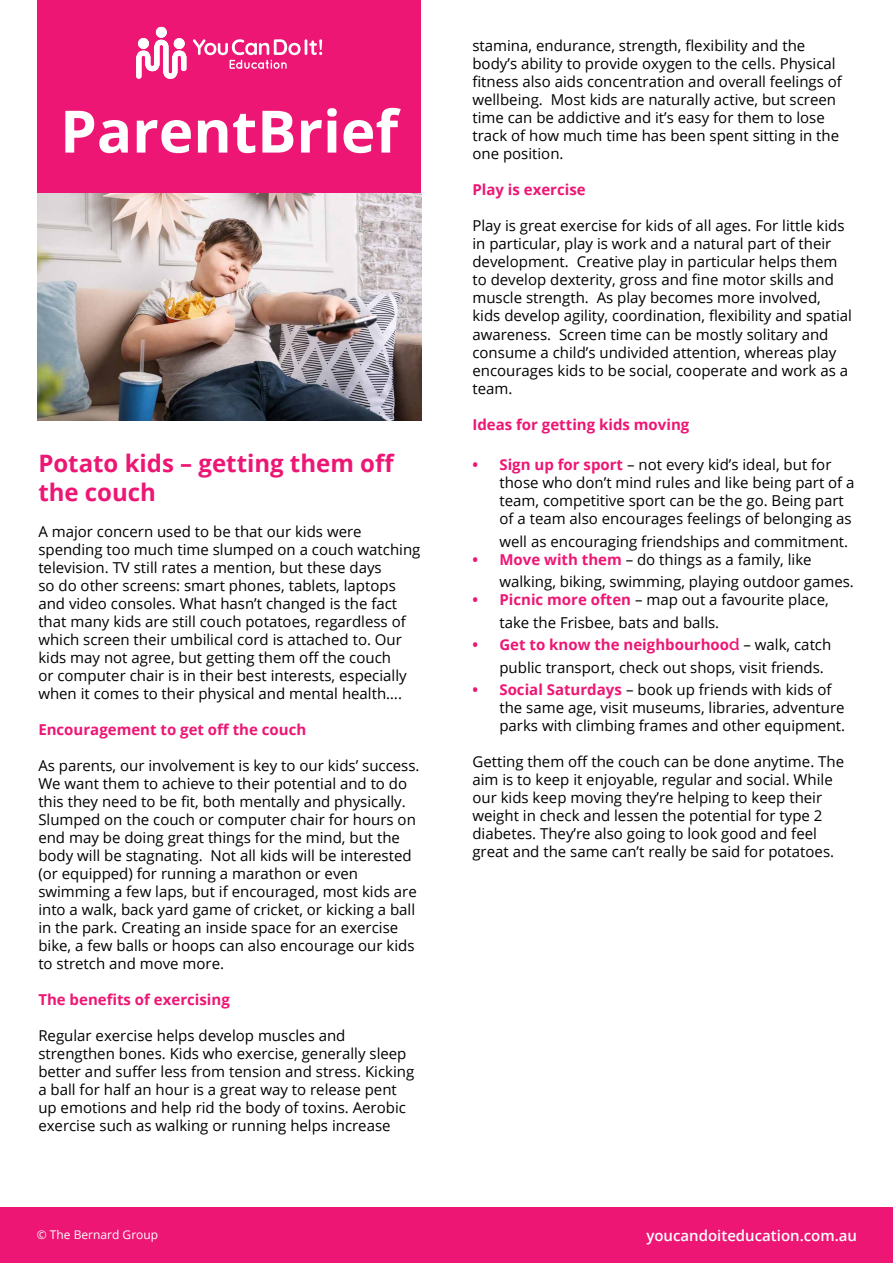
<style>
.page{position:relative;width:893px;height:1263px;background:#fff}
.page>*{position:absolute;margin:0;border:0;box-sizing:border-box;transform-origin:0 0}
.t1{font:700 58.5px "Open Sans";color:#fff}
.t2{font:700 24px/28.8px "Open Sans";color:#ed1674}
.t3{font:15px/18px "Open Sans";color:#000}
.t4{font:700 15px "Open Sans";color:#ed1674}
.t5{font:600 15px "Open Sans";color:#fff}
.t6{font:12px "Open Sans";color:#fff}
.s1{font-weight:700;color:#ed1674}
.s2{font-family:"Raleway";font-weight:600;font-size:16.5px;color:#ed1674}
</style>
<div class="page">
<div style="left:0;top:1208px;width:893px;height:55px;background:#ed1674"></div>
<div style="left:37px;top:0;width:384px;height:193px;background:#ed1674"></div>
<svg style="left:136px;top:27px;width:50px;height:52px"></svg>
<svg style="left:193px;top:39px;width:129px;height:30px"></svg>
<img style="left:37px;top:193px;width:384px;height:228px">
<h1 class="t1" style="left:60px;top:90px;width:339px">ParentBrief</h1>
<h2 class="t2" style="left:38px;top:448px;width:358px">Potato kids – getting them off the couch</h2>
<p class="t3" style="left:38px;top:522px;width:384px">A major concern used to be that our kids were spending too much time slumped on a couch watching television. TV still rates a mention, but these days<br>so do other screens: smart phones, tablets, laptops and video consoles. What hasn’t changed is the fact that many kids are still couch potatoes, regardless of which screen their umbilical cord is attached to. Our kids may not agree, but getting them off the couch<br>or computer chair is in their best interests, especially when it comes to their physical and mental health….</p>
<p class="t4" style="left:38px;top:719px;width:269px">Encouragement to get off the couch</p>
<p class="t3" style="left:38px;top:756px;width:383px">As parents, our involvement is key to our kids’ success.<br>We want them to achieve to their potential and to do this they need to be fit, both mentally and physically.<br>Slumped on the couch or computer chair for hours on end may be doing great things for the mind, but the body will be stagnating. Not all kids will be interested (or equipped) for running a marathon or even swimming a few laps, but if encouraged, most kids are into a walk, back yard game of cricket, or kicking a ball in the park. Creating an inside space for an exercise bike, a few balls or hoops can also encourage our kids to stretch and move more.</p>
<p class="t4" style="left:38px;top:989px;width:193px">The benefits of exercising</p>
<p class="t3" style="left:38px;top:1026px;width:377px">Regular exercise helps develop muscles and strengthen bones. Kids who exercise, generally sleep better and suffer less from tension and stress. Kicking a ball for half an hour is a great way to release pent up emotions and help rid the body of toxins. Aerobic exercise such as walking or running helps increase</p>
<p class="t3" style="left:472px;top:37px;width:371px">stamina, endurance, strength, flexibility and the body’s ability to provide oxygen to the cells. Physical fitness also aids concentration and overall feelings of wellbeing. Most kids are naturally active, but screen time can be addictive and it’s easy for them to lose track of how much time has been spent sitting in the one position.</p>
<p class="t4" style="left:472px;top:179px;width:115px">Play is exercise</p>
<p class="t3" style="left:472px;top:217px;width:381px">Play is great exercise for kids of all ages. For little kids in particular, play is work and a natural part of their development. Creative play in particular helps them to develop dexterity, gross and fine motor skills and muscle strength. As play becomes more involved, kids develop agility, coordination, flexibility and spatial awareness. Screen time can be mostly solitary and consume a child’s undivided attention, whereas play encourages kids to be social, cooperate and work as a team.</p>
<p class="t4" style="left:472px;top:413px;width:218px">Ideas for getting kids moving</p>
<p class="t3" style="left:499px;top:455px;width:357px;text-indent:-27px"><span class="s1">• Sign up for sport</span> – not every kid’s ideal, but for those who don’t mind rules and like being part of a team, competitive sport can be the go. Being part of a team also encourages feelings of belonging as</p>
<p class="t3" style="left:499px;top:532px;width:350px">well as encouraging friendships and commitment.</p>
<p class="t3" style="left:499px;top:547px;width:356px;line-height:22.5px;text-indent:-27px"><span class="s1">• Move with them</span> – do things as a family, like walking, biking, swimming, playing outdoor games.</p>
<p class="t3" style="left:499px;top:588px;width:331px;line-height:22.5px;text-indent:-27px"><span class="s1">• Picnic more often</span> – map out a favourite place, take the Frisbee, bats and balls.</p>
<p class="t3" style="left:499px;top:633px;width:333px;line-height:22.5px;text-indent:-27px"><span class="s1">• Get to know the neighbourhoo</span><span class="s2">d</span> – walk, catch public transport, check out shops, visit friends.</p>
<p class="t3" style="left:499px;top:680px;width:347px;text-indent:-27px"><span class="s1">• Social Saturdays</span> – book up friends with kids of the same age, visit museums, libraries, adventure parks with climbing frames and other equipment.</p>
<p class="t3" style="left:472px;top:752px;width:373px">Getting them off the couch can be done anytime. The aim is to keep it enjoyable, regular and social. While our kids keep moving they’re helping to keep their weight in check and lessen the potential for type 2 diabetes. They’re also going to look good and feel great and the same can’t really be said for potatoes.</p>
<p class="t6" style="left:37px;top:1226px;width:123px">© The Bernard Group</p>
<p class="t5" style="left:646px;top:1225px;width:212px">youcandoiteducation.com.au</p>
</div>
